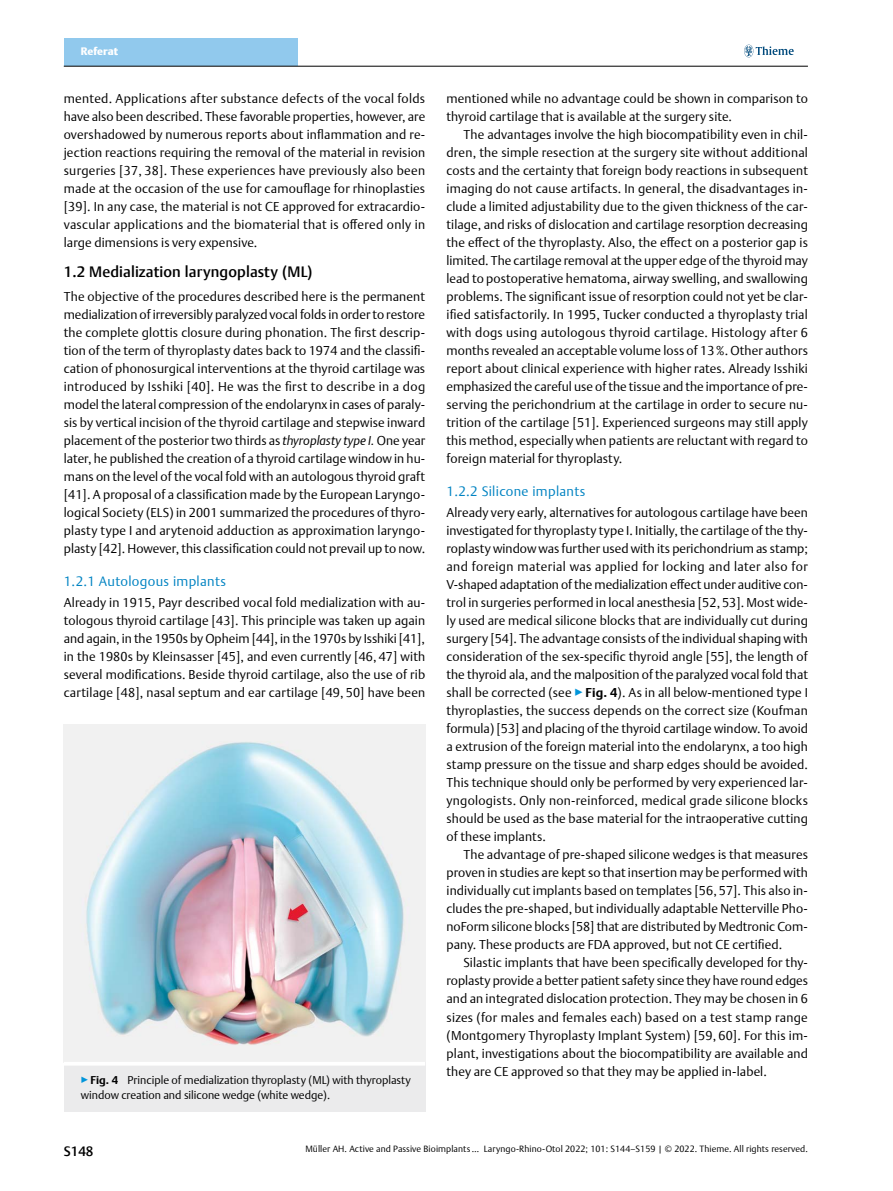
<style>
.page{position:relative;width:893px;height:1191px;background:#fff}
.page>*{position:absolute;margin:0;border:0;box-sizing:border-box;transform-origin:0 0}
.t1{font:500 15px "Thieme Argo 2011";letter-spacing:.01em;color:#000}
.t2{font:300 13.5px "Thieme Argo 2011";letter-spacing:.025em;color:#0083c2}
.t3{font:500 13.5px "Thieme Argo 2011";color:#000}
.t4{font:300 12.75px/18px "Thieme Argo 2011";letter-spacing:.01em;color:#000;text-align:justify}
.t5{font:300 11.25px/15px "Thieme Argo 2011";color:#000}
.t6{font:900 10.8px "Thieme Argo 2011";letter-spacing:.005em;color:#fff}
.t7{font:300 9px "Thieme Argo 2011";letter-spacing:.01em;color:#000}
.s1{font-style:italic}
.s2{color:#0095da}
.s3{font-weight:700}
</style>
<div class="page">
<div style="left:64px;top:38px;width:234px;height:28px;background:#91c9ed"></div>
<svg style="left:744px;top:45px;width:50px;height:12px"></svg>
<hr style="left:64px;top:66px;width:744px;height:1px;background:#000">
<img style="left:64px;top:725px;width:361px;height:336px">
<div style="left:64px;top:1062px;width:361px;height:49px;background:#ebebec"></div>
<svg style="left:64px;top:1061px;width:361px;height:4px"></svg>
<p class="t6" style="left:81px;top:44px;width:39px">Referat</p>
<p class="t4" style="left:64px;top:89px;width:363px">mented. Applications after substance defects of the vocal folds have also been described. These favorable properties, however, are overshadowed by numerous reports about inflammation and re&shy;jection reactions requiring the removal of the material in revision surgeries [37, 38]. These experiences have previously also been made at the occasion of the use for camouflage for rhinoplasties [39]. In any case, the material is not CE approved for extracardio&shy;vascular applications and the biomaterial that is offered only in large dimensions is very expensive.</p>
<p class="t1" style="left:64px;top:262px;width:250px">1.2 Medialization laryngoplasty (ML)</p>
<p class="t4" style="left:64px;top:287px;width:363px">The objective of the procedures described here is the permanent medialization of irreversibly paralyzed vocal folds in order to restore the complete glottis closure during phonation. The first descrip&shy;tion of the term of thyroplasty dates back to 1974 and the classifi&shy;cation of phonosurgical interventions at the thyroid cartilage was introduced by Isshiki [40]. He was the first to describe in a dog model the lateral compression of the endolarynx in cases of paraly&shy;sis by vertical incision of the thyroid cartilage and stepwise inward placement of the posterior two thirds as <span class="s1">thyroplasty type I.</span> One year later, he published the creation of a thyroid cartilage window in hu&shy;mans on the level of the vocal fold with an autologous thyroid graft [41]. A proposal of a classification made by the European Laryngo&shy;logical Society (ELS) in 2001 summarized the procedures of thyro&shy;plasty type I and arytenoid adduction as approximation laryngo&shy;plasty [42]. However, this classification could not prevail up to now.</p>
<p class="t2" style="left:64px;top:572px;width:164px">1.2.1 Autologous implants</p>
<p class="t4" style="left:64px;top:593px;width:363px">Already in 1915, Payr described vocal fold medialization with au&shy;tologous thyroid cartilage [43]. This principle was taken up again and again, in the 1950s by Opheim [44], in the 1970s by Isshiki [41], in the 1980s by Kleinsasser [45], and even currently [46, 47] with several modifications. Beside thyroid cartilage, also the use of rib cartilage [48], nasal septum and ear cartilage [49, 50] have been</p>
<p class="t5" style="left:81px;top:1072px;width:332px"><span class="s2">▶</span><span class="s3">Fig. 4</span> Principle of medialization thyroplasty (ML) with thyroplasty window creation and silicone wedge (white wedge).</p>
<p class="t4" style="left:446px;top:89px;width:363px">mentioned while no advantage could be shown in comparison to thyroid cartilage that is available at the surgery site.</p>
<p class="t4" style="left:446px;top:125px;width:363px;text-indent:17px">The advantages involve the high biocompatibility even in chil&shy;dren, the simple resection at the surgery site without additional costs and the certainty that foreign body reactions in subsequent imaging do not cause artifacts. In general, the disadvantages in&shy;clude a limited adjustability due to the given thickness of the car&shy;tilage, and risks of dislocation and cartilage resorption decreasing the effect of the thyroplasty. Also, the effect on a posterior gap is limited. The cartilage removal at the upper edge of the thyroid may lead to postoperative hematoma, airway swelling, and swallowing problems. The significant issue of resorption could not yet be clar&shy;ified satisfactorily. In 1995, Tucker conducted a thyroplasty trial with dogs using autologous thyroid cartilage. Histology after 6 months revealed an acceptable volume loss of 13%. Other authors report about clinical experience with higher rates. Already Isshiki emphasized the careful use of the tissue and the importance of pre&shy;serving the perichondrium at the cartilage in order to secure nu&shy;trition of the cartilage [51]. Experienced surgeons may still apply this method, especially when patients are reluctant with regard to foreign material for thyroplasty.</p>
<p class="t2" style="left:446px;top:482px;width:140px">1.2.2 Silicone implants</p>
<p class="t4" style="left:446px;top:503px;width:363px">Already very early, alternatives for autologous cartilage have been investigated for thyroplasty type I. Initially, the cartilage of the thy&shy;roplasty window was further used with its perichondrium as stamp; and foreign material was applied for locking and later also for V-shaped adaptation of the medialization effect under auditive con&shy;trol in surgeries performed in local anesthesia [52, 53]. Most wide&shy;ly used are medical silicone blocks that are individually cut during surgery [54]. The advantage consists of the individual shaping with consideration of the sex-specific thyroid angle [55], the length of the thyroid ala, and the malposition of the paralyzed vocal fold that shall be corrected (see <span class="s2">▶</span><span class="s3">Fig. 4</span>). As in all below-mentioned type I thyroplasties, the success depends on the correct size (Koufman formula) [53] and placing of the thyroid cartilage window. To avoid a extrusion of the foreign material into the endolarynx, a too high stamp pressure on the tissue and sharp edges should be avoided.<br>This technique should only be performed by very experienced lar&shy;yngologists. Only non-reinforced, medical grade silicone blocks should be used as the base material for the intraoperative cutting of these implants.</p>
<p class="t4" style="left:446px;top:845px;width:363px;text-indent:17px">The advantage of pre-shaped silicone wedges is that measures proven in studies are kept so that insertion may be performed with individually cut implants based on templates [56, 57]. This also in&shy;cludes the pre-shaped, but individually adaptable Netterville Pho&shy;noForm silicone blocks [58] that are distributed by Medtronic Com&shy;pany. These products are FDA approved, but not CE certified.</p>
<p class="t4" style="left:446px;top:953px;width:363px;text-indent:17px">Silastic implants that have been specifically developed for thy&shy;roplasty provide a better patient safety since they have round edges and an integrated dislocation protection. They may be chosen in 6 sizes (for males and females each) based on a test stamp range (Montgomery Thyroplasty Implant System) [59, 60]. For this im&shy;plant, investigations about the biocompatibility are available and they are CE approved so that they may be applied in-label.</p>
<p class="t3" style="left:64px;top:1142px;width:31px">S148</p>
<p class="t7" style="left:305px;top:1143px;width:504px">Müller AH. Active and Passive Bioimplants … Laryngo-Rhino-Otol 2022; 101: S144–S159 | © 2022. Thieme. All rights reserved.</p>
</div>
